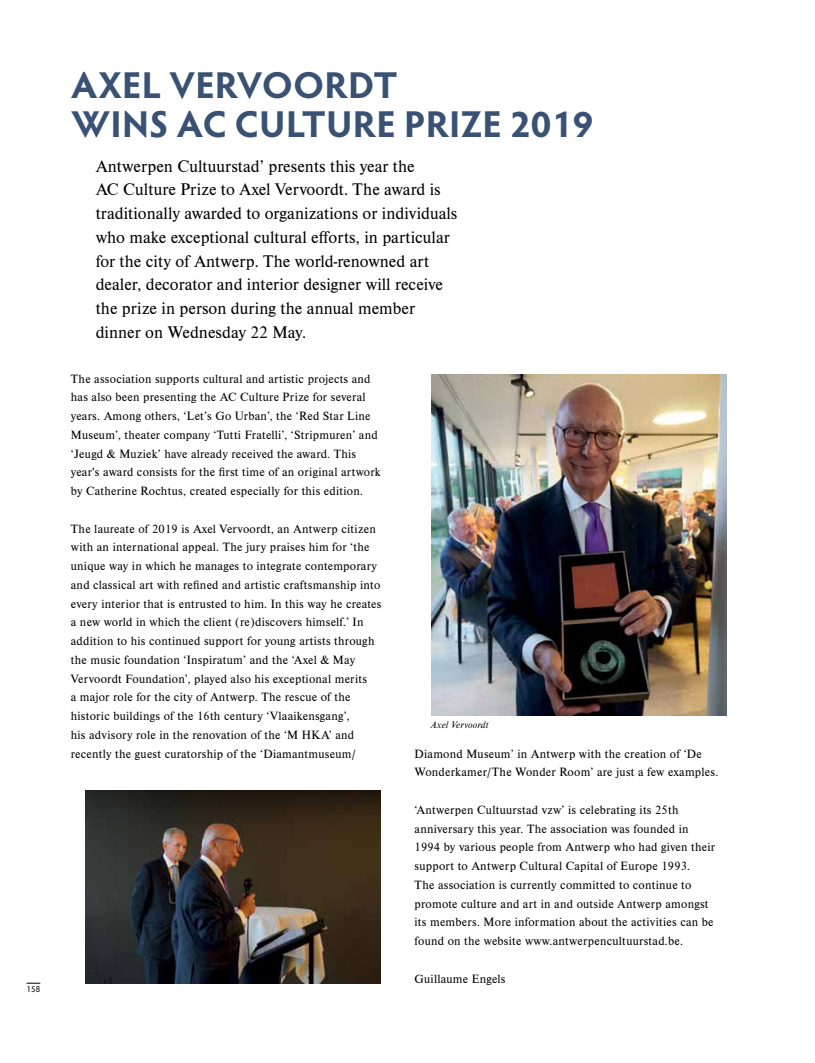
<style>
.page{position:relative;width:815px;height:1063px;background:#fff}
.page>*{position:absolute;margin:0;border:0;box-sizing:border-box;transform-origin:0 0}
.t1{font:700 37.5px/38.8px "Hypatia Sans Pro";letter-spacing:.01em;color:#395173}
.t2{font:17.5px/23.8px "Nimbus Rom D";color:#000}
.t3{font:12.5px/18.8px "Nimbus Rom D";letter-spacing:.015em;color:#000}
.t4{font:italic 10px "Nimbus Rom D";letter-spacing:.015em;color:#000}
.t5{font:8.75px "Hypatia Sans Pro";color:#000}
</style>
<div class="page">
<svg style="left:27px;top:983px;width:13px;height:1px"></svg>
<img style="left:431px;top:375px;width:295px;height:341px">
<img style="left:86px;top:791px;width:295px;height:192px">
<p class="t5" style="left:27px;top:983px;width:15px">158</p>
<h1 class="t1" style="left:71px;top:64px;width:524px">AXEL VERVOORDT<br>WINS AC CULTURE PRIZE 2019</h1>
<p class="t2" style="left:96px;top:153px;width:363px">Antwerpen Cultuurstad’ presents this year the<br>AC Culture Prize to Axel Vervoordt. The award is traditionally awarded to organizations or individuals who make exceptional cultural efforts, in particular for the city of Antwerp. The world-renowned art dealer, decorator and interior designer will receive the prize in person during the annual member dinner on Wednesday 22 May.</p>
<p class="t3" style="left:71px;top:369px;width:311px">The association supports cultural and artistic projects and has also been presenting the AC Culture Prize for several years. Among others, ‘Let’s Go Urban’, the ‘Red Star Line Museum’, theater company ‘Tutti Fratelli’, ‘Stripmuren’ and ‘Jeugd &amp; Muziek’ have already received the award. This year's award consists for the first time of an original artwork by Catherine Rochtus, created especially for this edition.</p>
<p class="t3" style="left:71px;top:519px;width:312px">The laureate of 2019 is Axel Vervoordt, an Antwerp citizen with an international appeal. The jury praises him for ‘the unique way in which he manages to integrate contemporary and classical art with refined and artistic craftsmanship into every interior that is entrusted to him. In this way he creates a new world in which the client (re)discovers himself.’ In addition to his continued support for young artists through the music foundation ‘Inspiratum’ and the ‘Axel &amp; May Vervoordt Foundation’, played also his exceptional merits<br>a major role for the city of Antwerp. The rescue of the historic buildings of the 16th century ‘Vlaaikensgang’,<br>his advisory role in the renovation of the ‘M HKA’ and recently the guest curatorship of the ‘Diamantmuseum/</p>
<p class="t4" style="left:431px;top:718px;width:59px">Axel Vervoordt</p>
<p class="t3" style="left:415px;top:744px;width:305px">Diamond Museum’ in Antwerp with the creation of ‘De<br>Wonderkamer/The Wonder Room’ are just a few examples.</p>
<p class="t3" style="left:415px;top:800px;width:302px">‘Antwerpen Cultuurstad vzw’ is celebrating its 25th anniversary this year. The association was founded in 1994 by various people from Antwerp who had given their support to Antwerp Cultural Capital of Europe 1993.<br>The association is currently committed to continue to promote culture and art in and outside Antwerp amongst its members. More information about the activities can be found on the website www.antwerpencultuurstad.be.</p>
<p class="t3" style="left:415px;top:969px;width:93px">Guillaume Engels</p>
</div>
